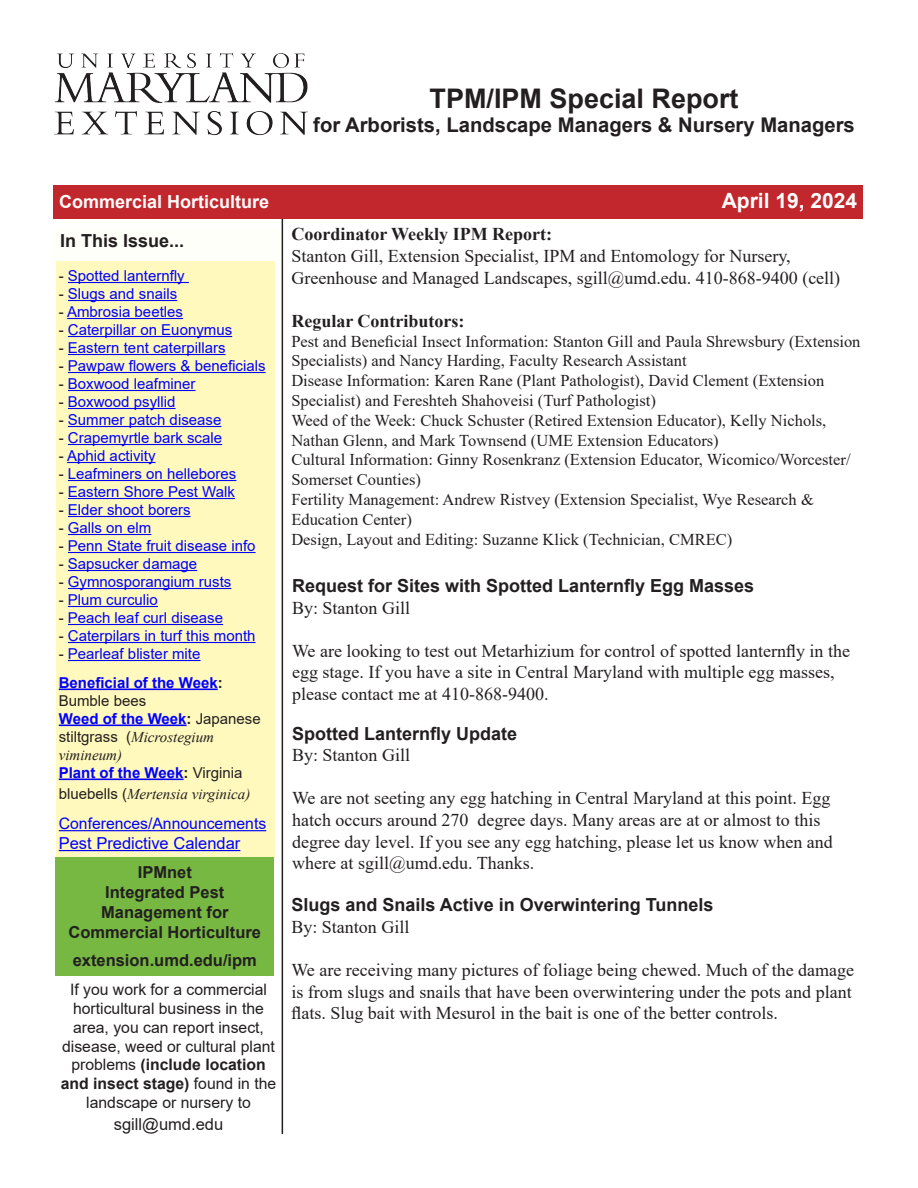
<style>
.page{position:relative;width:918px;height:1188px;background:#fff}
.page>*{position:absolute;margin:0;border:0;box-sizing:border-box;transform-origin:0 0}
.t1{font:700 27px "Arial";color:#231f20}
.t2{font:700 21px "Arial";color:#fffdfc}
.t3{font:700 20.25px "Arial";color:#231f20}
.t4{font:18px/21.6px "Times New Roman";color:#231f20}
.t5{font:700 18px "Arial";color:#231f20}
.t6{font:700 18px "Times New Roman";color:#231f20}
.t7{font:700 18px "Arial";color:#fffdfc}
.t8{font:16.5px/19.8px "Times New Roman";color:#231f20}
.t9{font:700 16.5px/19.8px "Arial";color:#231f20}
.t10{font:16.5px "Arial";color:#00f}
.t11{font:16.5px "Arial";color:#231f20}
.t12{font:15.75px/18.9px "Arial";color:#231f20;text-align:center}
.t13{font:15.75px "Arial";color:#00f}
.t14{font:15px "Arial";color:#00f}
.t15{font:italic 15px/18px "Times New Roman";color:#231f20}
.t16{font:700 15px/18px "Arial";color:#00f}
.s1{color:#231f20}
.s2{font-weight:400;color:#231f20}
.s3{font-family:"Arial";font-weight:700;font-style:normal;color:#00f}
.s4{font-family:"Arial";font-weight:700;font-style:normal}
.s5{font-family:"Arial";font-style:normal}
.s6{font-weight:700}
</style>
<div class="page">
<div style="left:53px;top:185px;width:810px;height:34px;background:#c1272d"></div>
<div style="left:54px;top:228px;width:228px;height:34px;background:#fffffa"></div>
<hr style="left:282px;top:219px;width:1px;height:915px;background:#231f20">
<img style="left:54px;top:54px;width:254px;height:82px">
<div style="left:56px;top:261px;width:218px;height:596px;background:#fff9bd"></div>
<hr style="left:68px;top:282px;width:121px;height:1px;background:#00f">
<hr style="left:68px;top:300px;width:109px;height:1px;background:#00f">
<hr style="left:67px;top:318px;width:116px;height:1px;background:#00f">
<hr style="left:68px;top:336px;width:164px;height:1px;background:#00f">
<hr style="left:68px;top:354px;width:158px;height:1px;background:#00f">
<hr style="left:68px;top:372px;width:198px;height:1px;background:#00f">
<hr style="left:68px;top:390px;width:128px;height:1px;background:#00f">
<hr style="left:68px;top:408px;width:108px;height:1px;background:#00f">
<hr style="left:68px;top:426px;width:153px;height:1px;background:#00f">
<hr style="left:68px;top:444px;width:154px;height:1px;background:#00f">
<hr style="left:67px;top:462px;width:89px;height:1px;background:#00f">
<hr style="left:68px;top:480px;width:168px;height:1px;background:#00f">
<hr style="left:68px;top:498px;width:167px;height:1px;background:#00f">
<hr style="left:68px;top:516px;width:123px;height:1px;background:#00f">
<hr style="left:68px;top:534px;width:83px;height:1px;background:#00f">
<hr style="left:68px;top:552px;width:188px;height:1px;background:#00f">
<hr style="left:68px;top:570px;width:129px;height:1px;background:#00f">
<hr style="left:68px;top:588px;width:163px;height:1px;background:#00f">
<hr style="left:68px;top:606px;width:90px;height:1px;background:#00f">
<hr style="left:68px;top:624px;width:155px;height:1px;background:#00f">
<hr style="left:68px;top:642px;width:188px;height:1px;background:#00f">
<hr style="left:68px;top:660px;width:133px;height:1px;background:#00f">
<hr style="left:59px;top:689px;width:159px;height:1px;background:#00f">
<hr style="left:59px;top:725px;width:128px;height:1px;background:#00f">
<hr style="left:59px;top:779px;width:125px;height:1px;background:#00f">
<hr style="left:59px;top:830px;width:207px;height:1px;background:#00f">
<hr style="left:59px;top:850px;width:181px;height:1px;background:#00f">
<div style="left:56px;top:857px;width:218px;height:119px;background:#76b842"></div>
<h1 class="t1" style="left:430px;top:79px;width:311px">TPM/IPM Special Report</h1>
<p class="t3" style="left:313px;top:111px;width:543px">for Arborists, Landscape Managers &amp; Nursery Managers</p>
<p class="t7" style="left:59px;top:189px;width:212px">Commercial Horticulture</p>
<p class="t2" style="left:722px;top:186px;width:137px">April 19, 2024</p>
<p class="t6" style="left:291px;top:221px;width:262px">Coordinator Weekly IPM Report:</p>
<p class="t4" style="left:291px;top:245px;width:550px">Stanton Gill, Extension Specialist, IPM and Entomology for Nursery,<br>Greenhouse and Managed Landscapes, sgill@umd.edu. 410-868-9400 (cell)</p>
<p class="t6" style="left:291px;top:308px;width:175px">Regular Contributors:</p>
<p class="t8" style="left:291px;top:331px;width:571px">Pest and Beneficial Insect Information: Stanton Gill and Paula Shrewsbury (Extension Specialists) and Nancy Harding, Faculty Research Assistant<br>Disease Information: Karen Rane (Plant Pathologist), David Clement (Extension Specialist) and Fereshteh Shahoveisi (Turf Pathologist)<br>Weed of the Week: Chuck Schuster (Retired Extension Educator), Kelly Nichols, Nathan Glenn, and Mark Townsend (UME Extension Educators)<br>Cultural Information: Ginny Rosenkranz (Extension Educator, Wicomico/Worcester/ Somerset Counties)<br>Fertility Management: Andrew Ristvey (Extension Specialist, Wye Research &amp; Education Center)<br>Design, Layout and Editing: Suzanne Klick (Technician, CMREC)</p>
<p class="t5" style="left:60px;top:228px;width:126px">In This Issue...</p>
<p class="t14" style="left:59px;top:265px;width:127px"><span class="s1">-</span> Spotted lanternfly</p>
<p class="t14" style="left:59px;top:283px;width:120px"><span class="s1">-</span> Slugs and snails</p>
<p class="t14" style="left:59px;top:301px;width:126px"><span class="s1">-</span> Ambrosia beetles</p>
<p class="t14" style="left:59px;top:319px;width:175px"><span class="s1">-</span> Caterpillar on Euonymus</p>
<p class="t14" style="left:59px;top:337px;width:168px"><span class="s1">-</span> Eastern tent caterpillars</p>
<p class="t14" style="left:59px;top:355px;width:208px"><span class="s1">-</span> Pawpaw flowers &amp; beneficials</p>
<p class="t14" style="left:59px;top:373px;width:138px"><span class="s1">-</span> Boxwood leafminer</p>
<p class="t14" style="left:59px;top:391px;width:118px"><span class="s1">-</span> Boxwood psyllid</p>
<p class="t14" style="left:59px;top:409px;width:164px"><span class="s1">-</span> Summer patch disease</p>
<p class="t14" style="left:59px;top:427px;width:165px"><span class="s1">-</span> Crapemyrtle bark scale</p>
<p class="t14" style="left:59px;top:445px;width:98px"><span class="s1">-</span> Aphid activity</p>
<p class="t14" style="left:59px;top:463px;width:179px"><span class="s1">-</span> Leafminers on hellebores</p>
<p class="t14" style="left:59px;top:481px;width:178px"><span class="s1">-</span> Eastern Shore Pest Walk</p>
<p class="t14" style="left:59px;top:499px;width:133px"><span class="s1">-</span> Elder shoot borers</p>
<p class="t14" style="left:59px;top:517px;width:94px"><span class="s1">-</span> Galls on elm</p>
<p class="t14" style="left:59px;top:535px;width:198px"><span class="s1">-</span> Penn State fruit disease info</p>
<p class="t14" style="left:59px;top:553px;width:140px"><span class="s1">-</span> Sapsucker damage</p>
<p class="t14" style="left:59px;top:571px;width:174px"><span class="s1">-</span> Gymnosporangium rusts</p>
<p class="t14" style="left:59px;top:589px;width:101px"><span class="s1">-</span> Plum curculio</p>
<p class="t14" style="left:59px;top:607px;width:166px"><span class="s1">-</span> Peach leaf curl disease</p>
<p class="t14" style="left:59px;top:625px;width:198px"><span class="s1">-</span> Caterpilars in turf this month</p>
<p class="t14" style="left:59px;top:643px;width:143px"><span class="s1">-</span> Pearleaf blister mite</p>
<p class="t16" style="left:59px;top:674px;width:165px">Beneficial of the Week<span class="s1">:<br></span><span class="s2">Bumble bees</span></p>
<p class="t15" style="left:59px;top:709px;width:204px"><span class="s3">Weed of the Week</span><span class="s4">:</span> <span class="s5">Japanese stiltgrass (</span>Microstegium vimineum)</p>
<p class="t15" style="left:59px;top:762px;width:193px;line-height:21.6px"><span class="s3">Plant of the Week</span><span class="s4">:</span> <span class="s5">Virginia bluebells (</span>Mertensia virginica)</p>
<p class="t13" style="left:59px;top:813px;width:209px">Conferences/Announcements</p>
<p class="t10" style="left:59px;top:832px;width:183px">Pest Predictive Calendar</p>
<p class="t9" style="left:138px;top:863px;width:56px">IPMnet</p>
<p class="t9" style="left:101px;top:882px;width:129px">Integrated Pest<br>Management for</p>
<p class="t9" style="left:69px;top:922px;width:194px">Commercial Horticulture</p>
<p class="t9" style="left:73px;top:951px;width:186px">extension.umd.edu/ipm</p>
<p class="t5" style="left:292px;top:573px;width:464px">Request for Sites with Spotted Lanternfly Egg Masses</p>
<p class="t4" style="left:292px;top:596px;width:120px">By: Stanton Gill</p>
<p class="t4" style="left:292px;top:639px;width:559px">We are looking to test out Metarhizium for control of spotted lanternfly in the egg stage. If you have a site in Central Maryland with multiple egg masses, please contact me at 410-868-9400.</p>
<p class="t5" style="left:292px;top:721px;width:227px">Spotted Lanternfly Update</p>
<p class="t4" style="left:292px;top:744px;width:120px">By: Stanton Gill</p>
<p class="t4" style="left:292px;top:787px;width:542px">We are not seeting any egg hatching in Central Maryland at this point. Egg hatch occurs around 270 degree days. Many areas are at or almost to this degree day level. If you see any egg hatching, please let us know when and where at sgill@umd.edu. Thanks.</p>
<p class="t5" style="left:291px;top:892px;width:424px">Slugs and Snails Active in Overwintering Tunnels</p>
<p class="t4" style="left:291px;top:916px;width:120px">By: Stanton Gill</p>
<p class="t4" style="left:291px;top:959px;width:564px">We are receiving many pictures of foliage being chewed. Much of the damage is from slugs and snails that have been overwintering under the pots and plant flats. Slug bait with Mesurol in the bait is one of the better controls.</p>
<p class="t12" style="left:61px;top:980px;width:217px">If you work for a commercial horticultural business in the area, you can report insect, disease, weed or cultural plant problems <span class="s6">(include location and insect stage)</span> found in the landscape or nursery to</p>
<p class="t11" style="left:114px;top:1113px;width:111px">sgill@umd.edu</p>
</div>
